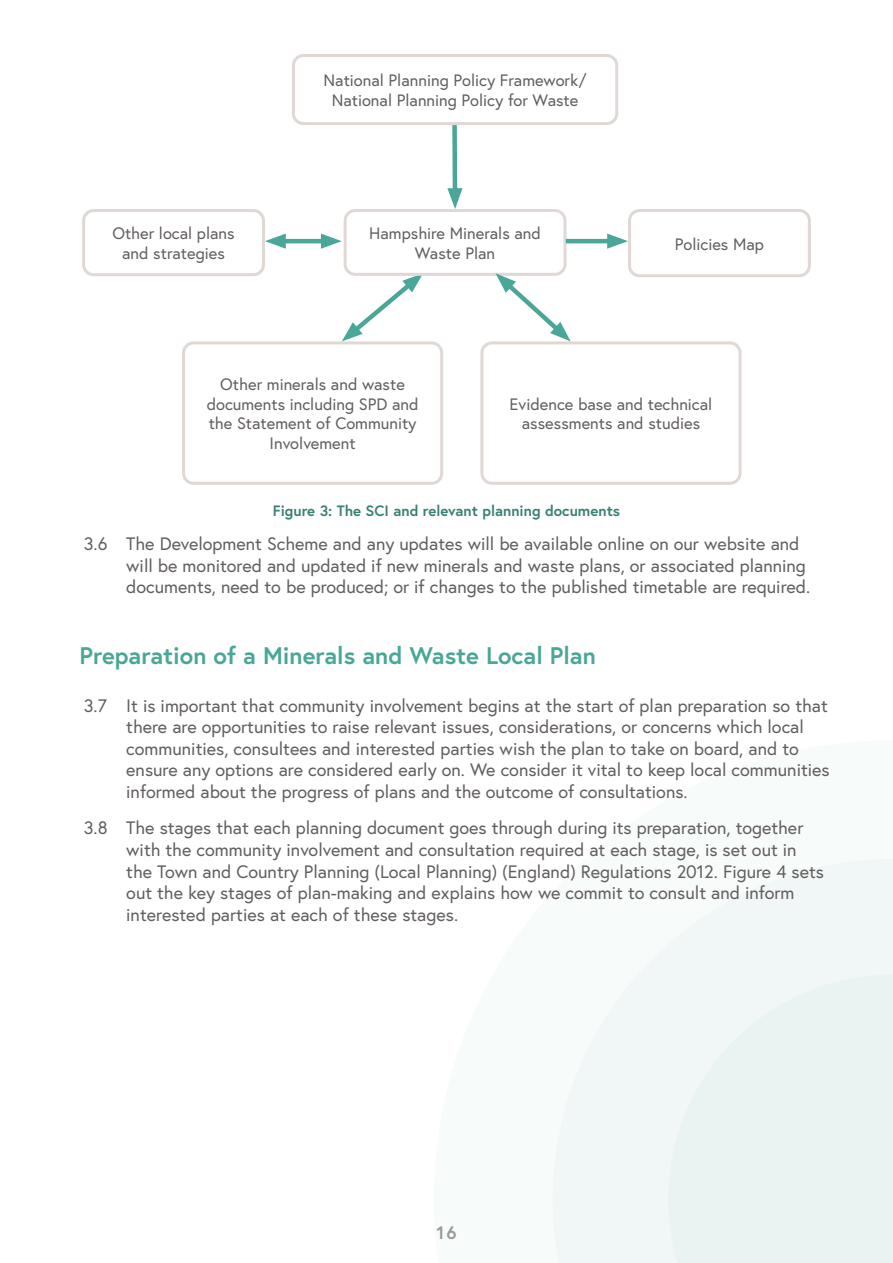
<style>
.page{position:relative;width:893px;height:1263px;background:#fff}
.page>*{position:absolute;margin:0;border:0;box-sizing:border-box;transform-origin:0 0}
.t1{font:700 24px "Europa";color:#4aa797}
.t2{font:18px/21.6px "Europa";color:#635e60}
.t3{font:700 18px "Europa";color:#9e9a97}
.t4{font:16.5px/19.8px "Europa";color:#635e60;text-align:center}
.t5{font:700 15px "Europa";color:#398174}
</style>
<div class="page">
<div style="left:553px;top:859px;width:340px;height:404px;background:#f0f7f6"></div>
<div style="left:668px;top:974px;width:225px;height:289px;background:#e9f3f2"></div>
<svg style="left:447px;top:125px;width:15px;height:84px"></svg>
<svg style="left:342px;top:276px;width:80px;height:65px"></svg>
<div style="left:82px;top:209px;width:183px;height:67px;border:3px solid #dfd8d5;border-radius:10px"></div>
<div style="left:182px;top:341px;width:261px;height:144px;border:3px solid #dfd8d5;border-radius:10px"></div>
<div style="left:480px;top:341px;width:262px;height:144px;border:3px solid #dfd8d5;border-radius:10px"></div>
<div style="left:292px;top:54px;width:326px;height:71px;border:3px solid #dfd8d5;border-radius:10px"></div>
<div style="left:344px;top:209px;width:222px;height:67px;border:3px solid #dfd8d5;border-radius:10px"></div>
<div style="left:628px;top:209px;width:183px;height:68px;border:3px solid #dfd8d5;border-radius:10px"></div>
<svg style="left:495px;top:273px;width:76px;height:68px"></svg>
<hr style="left:566px;top:239px;width:49px;height:4px;background:#4aa797">
<svg style="left:607px;top:234px;width:21px;height:15px"></svg>
<hr style="left:278px;top:239px;width:51px;height:4px;background:#4aa797">
<svg style="left:321px;top:234px;width:21px;height:15px"></svg>
<svg style="left:265px;top:234px;width:21px;height:15px"></svg>
<p class="t4" style="left:112px;top:223px;width:124px">Other local plans and strategies</p>
<p class="t4" style="left:324px;top:70px;width:265px">National Planning Policy Framework/<br>National Planning Policy for Waste</p>
<p class="t4" style="left:369px;top:223px;width:173px">Hampshire Minerals and<br>Waste Plan</p>
<p class="t4" style="left:675px;top:234px;width:91px">Policies Map</p>
<p class="t4" style="left:207px;top:374px;width:213px">Other minerals and waste documents including SPD and the Statement of Community<br>Involvement</p>
<p class="t4" style="left:510px;top:394px;width:204px">Evidence base and technical assessments and studies</p>
<p class="t5" style="left:273px;top:500px;width:349px">Figure 3: The SCI and relevant planning documents</p>
<p class="t2" style="left:126px;top:532px;width:685px;text-indent:-43px">3.6 The Development Scheme and any updates will be available online on our website and will be monitored and updated if new minerals and waste plans, or associated planning documents, need to be produced; or if changes to the published timetable are required.</p>
<h1 class="t1" style="left:80px;top:640px;width:518px">Preparation of a Minerals and Waste Local Plan</h1>
<p class="t2" style="left:126px;top:694px;width:705px;text-indent:-43px">3.7 It is important that community involvement begins at the start of plan preparation so that there are opportunities to raise relevant issues, considerations, or concerns which local communities, consultees and interested parties wish the plan to take on board, and to ensure any options are considered early on. We consider it vital to keep local communities informed about the progress of plans and the outcome of consultations.</p>
<p class="t2" style="left:126px;top:817px;width:699px;text-indent:-43px">3.8 The stages that each planning document goes through during its preparation, together with the community involvement and consultation required at each stage, is set out in the Town and Country Planning (Local Planning) (England) Regulations 2012. Figure 4 sets out the key stages of plan-making and explains how we commit to consult and inform interested parties at each of these stages.</p>
<p class="t3" style="left:436px;top:1220px;width:22px">16</p>
</div>
